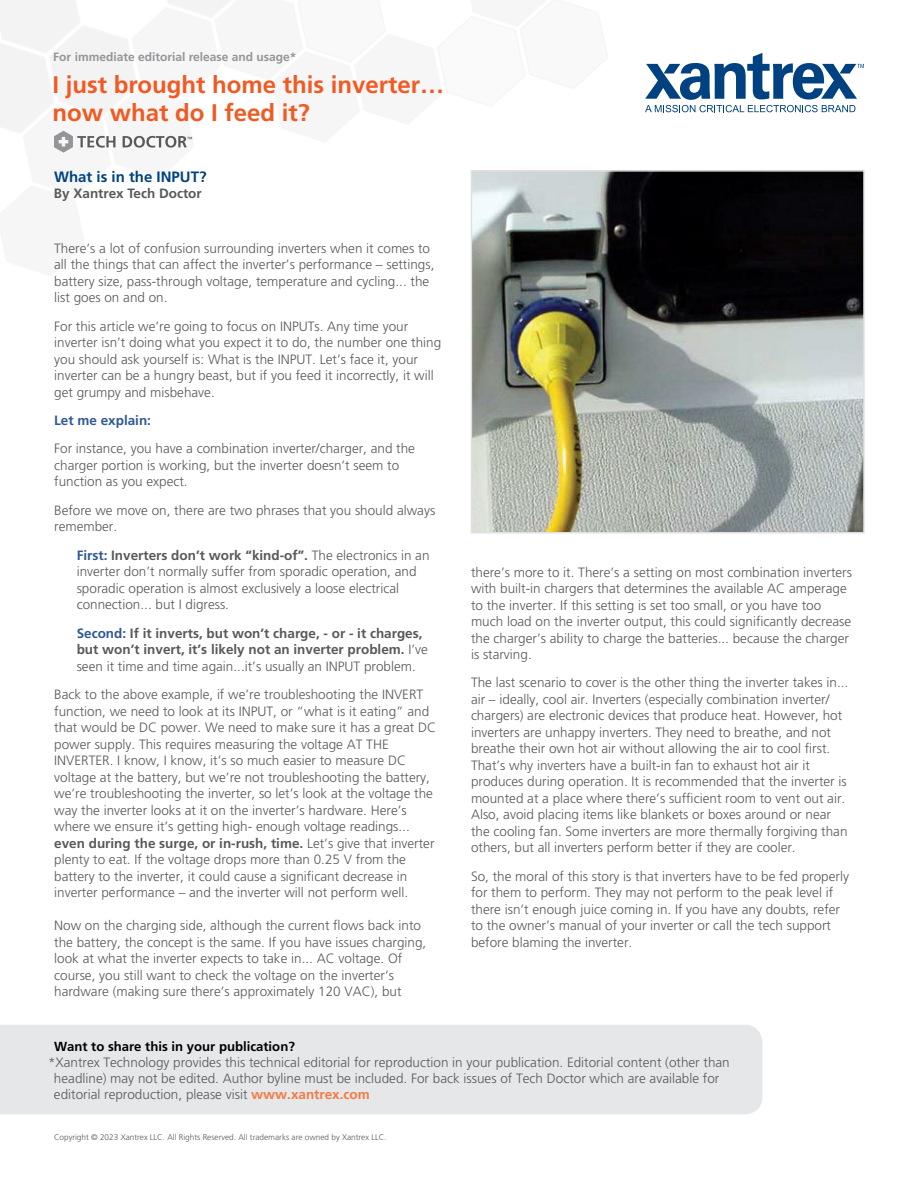
<style>
.page{position:relative;width:918px;height:1188px;background:#fff}
.page>*{position:absolute;margin:0;border:0;box-sizing:border-box;transform-origin:0 0}
.t1{font:700 24px/28.8px "Frutiger LT Std";color:#f15a22}
.t2{font:700 15px "Frutiger LT Std";color:#004282}
.t3{font:300 13.5px/16.5px "Frutiger LT Std";color:#58595b}
.t4{font:300 13.5px/16.2px "Frutiger LT Std";color:#59595c}
.t5{font:700 13.5px/16.5px "Frutiger LT Std";color:#58595b}
.t6{font:700 13.5px "Frutiger LT Std";color:#315994}
.t7{font:700 13.2px "Frutiger LT Std";color:#000}
.t8{font:700 12px "Frutiger LT Std";color:#939598}
.t9{font:300 8.25px "Frutiger LT Std";color:#58595b}
.s1{font-weight:700;color:#315994}
.s2{font-weight:700}
.s3{color:#315994}
.s4{font-weight:300}
.s5{font-weight:700;color:#f37b43}
</style>
<div class="page">
<div style="left:0;top:1025px;width:762px;height:90px;background:#e6e7e8"></div>
<img style="left:474px;top:173px;width:388px;height:358px">
<div style="left:471px;top:170px;width:394px;height:364px;border:2px solid #e0e1e2"></div>
<svg style="left:645px;top:53px;width:219px;height:59px"></svg>
<svg style="left:0;top:0;width:609px;height:277px"></svg>
<p class="t8" style="left:53px;top:50px;width:245px">For immediate editorial release and usage*</p>
<h1 class="t1" style="left:52px;top:70px;width:393px">I just brought home this inverter… now what do I feed it?</h1>
<p class="t2" style="left:54px;top:168px;width:154px">What is in the INPUT?</p>
<p class="t5" style="left:54px;top:185px;width:149px">By Xantrex Tech Doctor</p>
<p class="t3" style="left:54px;top:240px;width:382px">There’s a lot of confusion surrounding inverters when it comes to all the things that can affect the inverter’s performance – settings, battery size, pass-through voltage, temperature and cycling... the list goes on and on.</p>
<p class="t3" style="left:54px;top:318px;width:389px">For this article we’re going to focus on INPUTs. Any time your inverter isn’t doing what you expect it to do, the number one thing you should ask yourself is: What is the INPUT. Let’s face it, your inverter can be a hungry beast, but if you feed it incorrectly, it will get grumpy and misbehave.</p>
<p class="t6" style="left:54px;top:412px;width:98px">Let me explain:</p>
<p class="t3" style="left:54px;top:441px;width:362px">For instance, you have a combination inverter/charger, and the charger portion is working, but the inverter doesn’t seem to function as you expect.</p>
<p class="t3" style="left:54px;top:502px;width:383px">Before we move on, there are two phrases that you should always remember.</p>
<p class="t3" style="left:77px;top:547px;width:354px"><span class="s1">First:</span> <span class="s2">Inverters don’t work “kind-of”.</span> The electronics in an inverter don’t normally suffer from sporadic operation, and sporadic operation is almost exclusively a loose electrical connection... but I digress.</p>
<p class="t5" style="left:77px;top:625px;width:353px"><span class="s3">Second:</span> If it inverts, but won’t charge, - or - it charges, but won’t invert, it’s likely not an inverter problem. <span class="s4">I’ve seen it time and time again...it’s usually an INPUT problem.</span></p>
<p class="t3" style="left:54px;top:686px;width:383px">Back to the above example, if we’re troubleshooting the INVERT function, we need to look at its INPUT, or “what is it eating” and that would be DC power. We need to make sure it has a great DC power supply. This requires measuring the voltage AT THE INVERTER. I know, I know, it’s so much easier to measure DC voltage at the battery, but we’re not troubleshooting the battery, we’re troubleshooting the inverter, so let’s look at the voltage the way the inverter looks at it on the inverter’s hardware. Here’s where we ensure it’s getting high- enough voltage readings... <span class="s2">even during the surge, or in-rush, time.</span> Let’s give that inverter plenty to eat. If the voltage drops more than 0.25 V from the battery to the inverter, it could cause a significant decrease in inverter performance – and the inverter will not perform well.</p>
<p class="t3" style="left:54px;top:917px;width:374px">Now on the charging side, although the current flows back into the battery, the concept is the same. If you have issues charging, look at what the inverter expects to take in... AC voltage. Of course, you still want to check the voltage on the inverter’s hardware (making sure there’s approximately 120 VAC), but</p>
<p class="t7" style="left:54px;top:1039px;width:242px">Want to share this in your publication?</p>
<p class="t3" style="left:471px;top:564px;width:383px">there’s more to it. There’s a setting on most combination inverters with built-in chargers that determines the available AC amperage to the inverter. If this setting is set too small, or you have too much load on the inverter output, this could significantly decrease the charger’s ability to charge the batteries... because the charger is starving.</p>
<p class="t3" style="left:471px;top:675px;width:379px">The last scenario to cover is the other thing the inverter takes in... air – ideally, cool air. Inverters (especially combination inverter/ chargers) are electronic devices that produce heat. However, hot inverters are unhappy inverters. They need to breathe, and not breathe their own hot air without allowing the air to cool first.<br>That’s why inverters have a built-in fan to exhaust hot air it produces during operation. It is recommended that the inverter is mounted at a place where there’s sufficient room to vent out air.<br>Also, avoid placing items like blankets or boxes around or near the cooling fan. Some inverters are more thermally forgiving than others, but all inverters perform better if they are cooler.</p>
<p class="t3" style="left:471px;top:868px;width:380px">So, the moral of this story is that inverters have to be fed properly for them to perform. They may not perform to the peak level if there isn’t enough juice coming in. If you have any doubts, refer to the owner’s manual of your inverter or call the tech support before blaming the inverter.</p>
<p class="t4" style="left:54px;top:1054px;width:677px;text-indent:-6px">*Xantrex Technology provides this technical editorial for reproduction in your publication. Editorial content (other than headline) may not be edited. Author byline must be included. For back issues of Tech Doctor which are available for editorial reproduction, please visit <span class="s5">www.xantrex.com</span></p>
<p class="t9" style="left:54px;top:1133px;width:334px">Copyright © 2023 Xantrex LLC. All Rights Reserved. All trademarks are owned by Xantrex LLC.</p>
</div>
